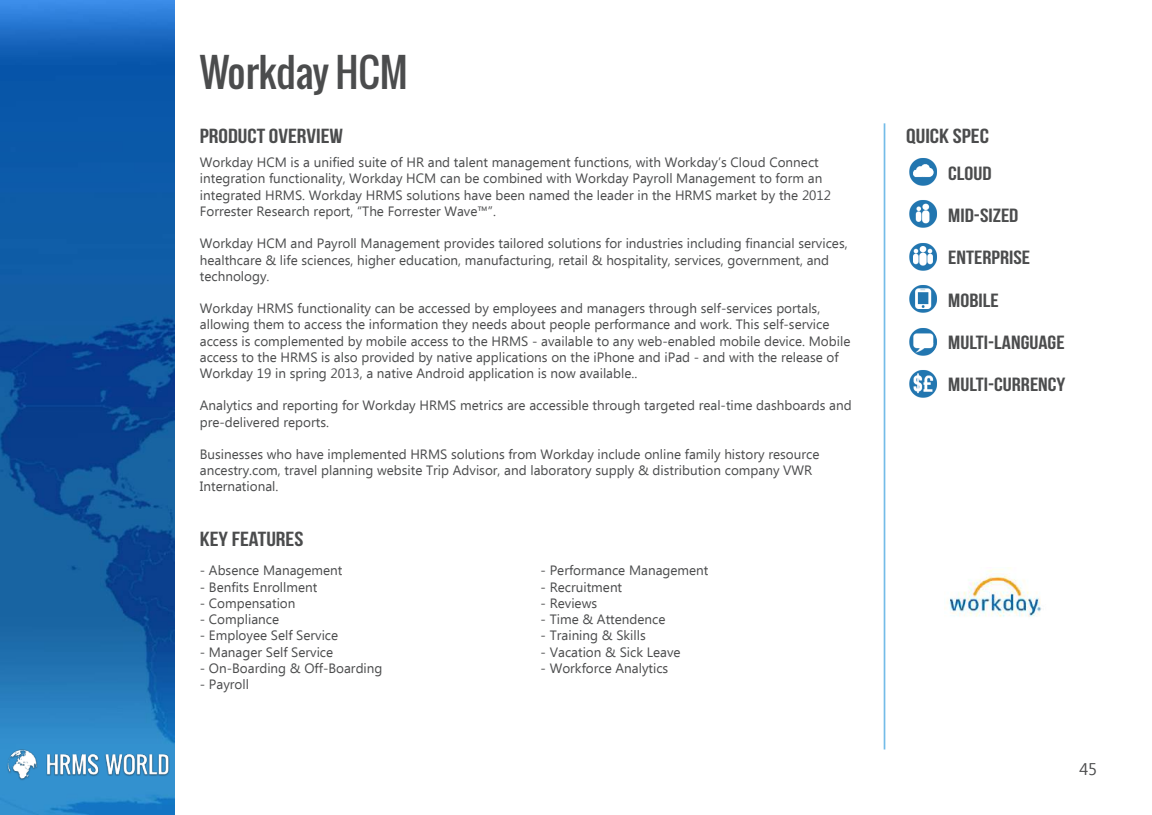
<style>
.page{position:relative;width:1152px;height:815px;background:#fff}
.page>*{position:absolute;margin:0;border:0;box-sizing:border-box;transform-origin:0 0}
.t1{font:39px "Oswald";color:#4b4c4d}
.t2{font:20.4px "Bebas Neue";color:#4b4c4d;scale:1.18 1}
.t3{font:19.2px "Bebas Neue";color:#4b4c4d;scale:1.18 1}
.t4{font:16.5px "Ebrima";color:#4b4c4d}
.t5{font:13.5px/16.2px "Ebrima";color:#4b4c4d}
</style>
<div class="page">
<img style="left:0;top:0;width:174px;height:815px">
<img style="left:7px;top:749px;width:162px;height:31px">
<hr style="left:884px;top:123px;width:1px;height:626px;background:#74bce8">
<img style="left:909px;top:158px;width:28px;height:28px">
<img style="left:944px;top:567px;width:97px;height:50px">
<img style="left:909px;top:370px;width:28px;height:28px">
<img style="left:909px;top:328px;width:28px;height:28px">
<img style="left:909px;top:285px;width:28px;height:28px">
<img style="left:909px;top:243px;width:28px;height:28px">
<img style="left:909px;top:200px;width:28px;height:28px">
<h1 class="t1" style="left:200px;top:43px;width:209px">Workday HCM</h1>
<h2 class="t2" style="left:200px;top:124px;width:123px">PRODUCT OVERVIEW</h2>
<p class="t5" style="left:200px;top:155px;width:633px">Workday HCM is a unified suite of HR and talent management functions, with Workday’s Cloud Connect integration functionality, Workday HCM can be combined with Workday Payroll Management to form an integrated HRMS. Workday HRMS solutions have been named the leader in the HRMS market by the 2012<br>Forrester Research report, “The Forrester Wave™”.</p>
<p class="t5" style="left:200px;top:236px;width:649px">Workday HCM and Payroll Management provides tailored solutions for industries including financial services, healthcare &amp; life sciences, higher education, manufacturing, retail &amp; hospitality, services, government, and technology.</p>
<p class="t5" style="left:200px;top:301px;width:652px">Workday HRMS functionality can be accessed by employees and managers through self-services portals, allowing them to access the information they needs about people performance and work. This self-service access is complemented by mobile access to the HRMS - available to any web-enabled mobile device. Mobile access to the HRMS is also provided by native applications on the iPhone and iPad - and with the release of Workday 19 in spring 2013, a native Android application is now available..</p>
<p class="t5" style="left:200px;top:398px;width:653px">Analytics and reporting for Workday HRMS metrics are accessible through targeted real-time dashboards and pre-delivered reports.</p>
<p class="t5" style="left:200px;top:447px;width:621px">Businesses who have implemented HRMS solutions from Workday include online family history resource ancestry.com, travel planning website Trip Advisor, and laboratory supply &amp; distribution company VWR<br>International.</p>
<h2 class="t2" style="left:200px;top:527px;width:89px">KEY FEATURES</h2>
<p class="t5" style="left:200px;top:563px;width:144px">- Absence Management</p>
<p class="t5" style="left:200px;top:579px;width:119px">- Benfits Enrollment</p>
<p class="t5" style="left:200px;top:596px;width:97px">- Compensation</p>
<p class="t5" style="left:200px;top:612px;width:81px">- Compliance</p>
<p class="t5" style="left:200px;top:628px;width:140px">- Employee Self Service</p>
<p class="t5" style="left:200px;top:644px;width:135px">- Manager Self Service</p>
<p class="t5" style="left:200px;top:660px;width:184px">- On-Boarding &amp; Off-Boarding</p>
<p class="t5" style="left:200px;top:677px;width:51px">- Payroll</p>
<p class="t5" style="left:541px;top:563px;width:169px">- Performance Management</p>
<p class="t5" style="left:541px;top:579px;width:83px">- Recruitment</p>
<p class="t5" style="left:541px;top:596px;width:58px">- Reviews</p>
<p class="t5" style="left:541px;top:612px;width:126px">- Time &amp; Attendence</p>
<p class="t5" style="left:541px;top:628px;width:107px">- Training &amp; Skills</p>
<p class="t5" style="left:541px;top:644px;width:141px">- Vacation &amp; Sick Leave</p>
<p class="t5" style="left:541px;top:660px;width:129px">- Workforce Analytics</p>
<h2 class="t2" style="left:906px;top:124px;width:72px">QUICK SPEC</h2>
<h3 class="t3" style="left:948px;top:162px;width:38px">CLOUD</h3>
<h3 class="t3" style="left:948px;top:205px;width:61px">MID-SIZED</h3>
<h3 class="t3" style="left:948px;top:247px;width:71px">ENTERPRISE</h3>
<h3 class="t3" style="left:948px;top:289px;width:44px">MOBILE</h3>
<h3 class="t3" style="left:948px;top:332px;width:100px">MULTI-LANGUAGE</h3>
<h3 class="t3" style="left:948px;top:374px;width:101px">MULTI-CURRENCY</h3>
<p class="t4" style="left:1079px;top:757px;width:19px">45</p>
</div>
